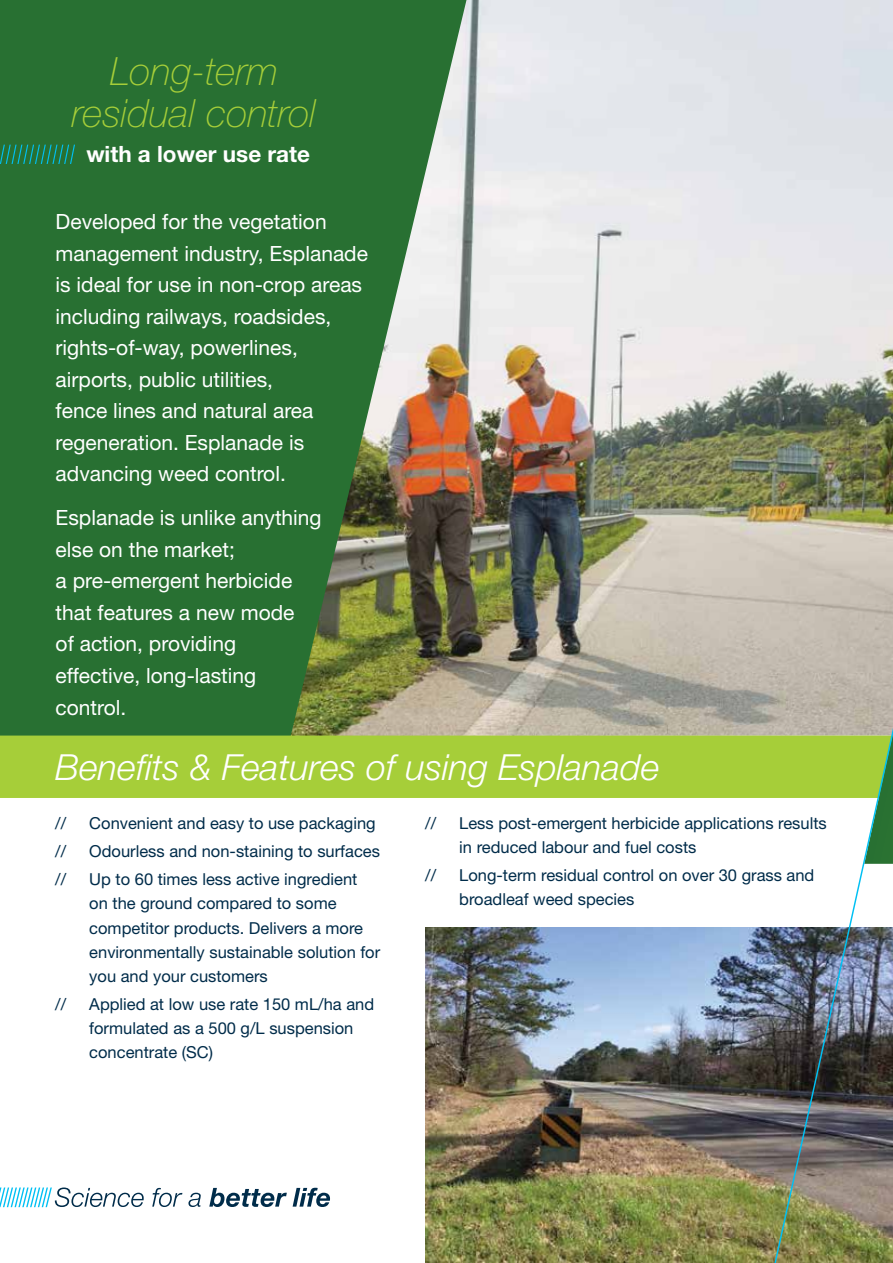
<style>
.page{position:relative;width:893px;height:1263px;background:#fff}
.page>*{position:absolute;margin:0;border:0;box-sizing:border-box;transform-origin:0 0}
.t1{font:italic 100 39px/42px "Helvetica Neue";color:#a6ce39;text-align:center}
.t2{font:italic 300 36px "Helvetica Neue";color:#fff}
.t3{font:700 22.5px "Helvetica Neue";color:#fff}
.t4{font:21px/31.5px "Helvetica Neue";color:#fff}
.t5{font:16.5px/24px "Helvetica Neue";color:#002c4a}
</style>
<div class="page">
<img style="left:425px;top:927px;width:344px;height:336px">
<img style="left:466px;top:0;width:303px;height:735px">
<svg style="left:0;top:0;width:466px;height:735px;background:#3e763e"></svg>
<svg style="left:0;top:1187px;width:330px;height:20px"></svg>
<div style="left:0;top:735px;width:893px;height:63px;background:#a6ce39"></div>
<img style="left:769px;top:0;width:124px;height:1263px">
<svg style="left:0;top:145px;width:75px;height:19px"></svg>
<h1 class="t1" style="left:72px;top:50px;width:246px">Long-term residual control</h1>
<h3 class="t3" style="left:86px;top:140px;width:225px">with a lower use rate</h3>
<p class="t4" style="left:56px;top:206px;width:314px">Developed for the vegetation management industry, Esplanade is ideal for use in non-crop areas including railways, roadsides, rights-of-way, powerlines, airports, public utilities,<br>fence lines and natural area regeneration. Esplanade is advancing weed control.</p>
<p class="t4" style="left:56px;top:502px;width:268px">Esplanade is unlike anything else on the market;<br>a pre-emergent herbicide that features a new mode<br>of action, providing effective, long-lasting control.</p>
<h2 class="t2" style="left:55px;top:746px;width:606px">Benefits &amp; Features of using Esplanade</h2>
<p class="t5" style="left:55px;top:811px;width:12px">//</p>
<p class="t5" style="left:89px;top:811px;width:288px">Convenient and easy to use packaging</p>
<p class="t5" style="left:55px;top:839px;width:12px">//</p>
<p class="t5" style="left:89px;top:839px;width:292px">Odourless and non-staining to surfaces</p>
<p class="t5" style="left:55px;top:867px;width:12px">//</p>
<p class="t5" style="left:89px;top:867px;width:292px">Up to 60 times less active ingredient<br>on the ground compared to some competitor products. Delivers a more environmentally sustainable solution for you and your customers</p>
<p class="t5" style="left:55px;top:992px;width:12px">//</p>
<p class="t5" style="left:89px;top:992px;width:286px">Applied at low use rate 150 mL/ha and formulated as a 500 g/L suspension concentrate (SC)</p>
<p class="t5" style="left:425px;top:811px;width:12px">//</p>
<p class="t5" style="left:459px;top:811px;width:369px">Less post-emergent herbicide applications results in reduced labour and fuel costs</p>
<p class="t5" style="left:425px;top:863px;width:12px">//</p>
<p class="t5" style="left:459px;top:863px;width:357px">Long-term residual control on over 30 grass and broadleaf weed species</p>
</div>
